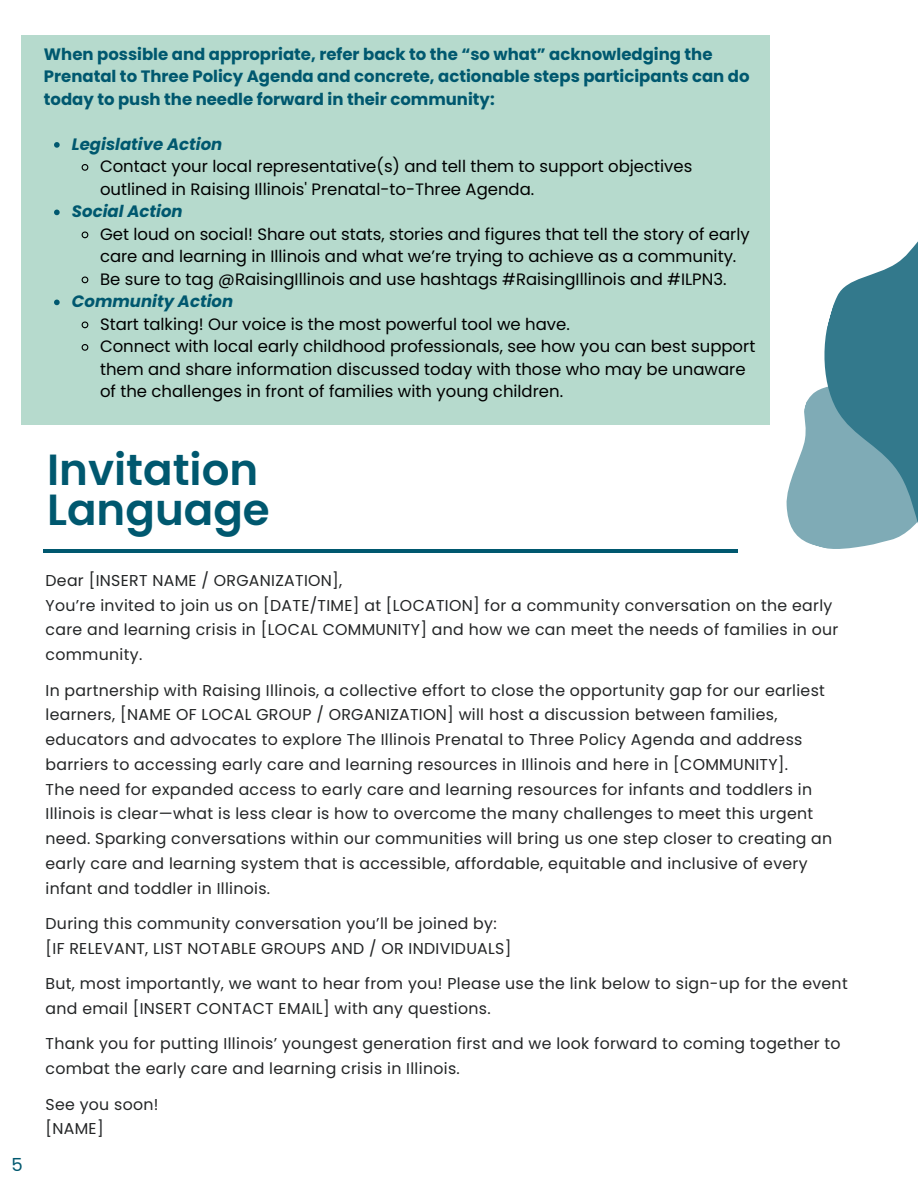
<style>
.page{position:relative;width:918px;height:1188px;background:#fff}
.page>*{position:absolute;margin:0;border:0;box-sizing:border-box;transform-origin:0 0}
.t1{font:600 43.65px/40.5px "Poppins";color:#00586f}
.t2{font:18px "Poppins";color:#00586f}
.t3{font:16.5px/22.5px "Poppins";color:#000}
.t4{font:700 16.5px/22.5px "Poppins";color:#00586f}
.t5{font:italic 700 16.5px "Poppins";color:#00586f}
.t6{font:15.75px/24.8px "Poppins";letter-spacing:.02em;color:#232526}
</style>
<div class="page">
<svg style="left:786px;top:241px;width:132px;height:308px"></svg>
<hr style="left:44px;top:549px;width:694px;height:4px;background:#00586f">
<div style="left:21px;top:35px;width:749px;height:390px;background:#b6dacd"></div>
<svg style="left:54px;top:142px;width:6px;height:6px"></svg>
<svg style="left:81px;top:164px;width:8px;height:7px"></svg>
<svg style="left:54px;top:210px;width:6px;height:5px"></svg>
<svg style="left:81px;top:231px;width:8px;height:8px"></svg>
<svg style="left:81px;top:276px;width:8px;height:8px"></svg>
<svg style="left:54px;top:300px;width:6px;height:5px"></svg>
<svg style="left:81px;top:321px;width:8px;height:8px"></svg>
<svg style="left:81px;top:344px;width:8px;height:7px"></svg>
<p class="t2" style="left:11px;top:1152px;width:13px">5</p>
<p class="t4" style="left:44px;top:43px;width:707px">When possible and appropriate, refer back to the “so what” acknowledging the<br>Prenatal to Three Policy Agenda and concrete, actionable steps participants can do today to push the needle forward in their community:</p>
<p class="t5" style="left:72px;top:133px;width:152px">Legislative Action</p>
<p class="t3" style="left:100px;top:155px;width:594px">Contact your local representative(s) and tell them to support objectives outlined in Raising Illinois' Prenatal-to-Three Agenda.</p>
<p class="t5" style="left:72px;top:200px;width:112px">Social Action</p>
<p class="t3" style="left:100px;top:223px;width:651px">Get loud on social! Share out stats, stories and figures that tell the story of early care and learning in Illinois and what we’re trying to achieve as a community.</p>
<p class="t3" style="left:100px;top:268px;width:628px">Be sure to tag @RaisingIllinois and use hashtags #RaisingIllinois and #ILPN3.</p>
<p class="t5" style="left:72px;top:290px;width:163px">Community Action</p>
<p class="t3" style="left:100px;top:313px;width:471px">Start talking! Our voice is the most powerful tool we have.</p>
<p class="t3" style="left:100px;top:335px;width:657px">Connect with local early childhood professionals, see how you can best support them and share information discussed today with those who may be unaware of the challenges in front of families with young children.</p>
<p class="t1" style="left:47px;top:449px;width:224px">Invitation<br>Language</p>
<p class="t6" style="left:46px;top:568px;width:298px">Dear [INSERT NAME / ORGANIZATION],</p>
<p class="t6" style="left:46px;top:593px;width:794px">You’re invited to join us on [DATE/TIME] at [LOCATION] for a community conversation on the early care and learning crisis in [LOCAL COMMUNITY] and how we can meet the needs of families in our community.</p>
<p class="t6" style="left:46px;top:678px;width:781px">In partnership with Raising Illinois, a collective effort to close the opportunity gap for our earliest learners, [NAME OF LOCAL GROUP / ORGANIZATION] will host a discussion between families, educators and advocates to explore The Illinois Prenatal to Three Policy Agenda and address barriers to accessing early care and learning resources in Illinois and here in [COMMUNITY].</p>
<p class="t6" style="left:46px;top:777px;width:788px">The need for expanded access to early care and learning resources for infants and toddlers in Illinois is clear—what is less clear is how to overcome the many challenges to meet this urgent need. Sparking conversations within our communities will bring us one step closer to creating an early care and learning system that is accessible, affordable, equitable and inclusive of every infant and toddler in Illinois.</p>
<p class="t6" style="left:46px;top:911px;width:453px">During this community conversation you’ll be joined by:</p>
<p class="t6" style="left:46px;top:936px;width:468px">[IF RELEVANT, LIST NOTABLE GROUPS AND / OR INDIVIDUALS]</p>
<p class="t6" style="left:46px;top:971px;width:804px">But, most importantly, we want to hear from you! Please use the link below to sign-up for the event and email [INSERT CONTACT EMAIL] with any questions.</p>
<p class="t6" style="left:46px;top:1032px;width:797px">Thank you for putting Illinois’ youngest generation first and we look forward to coming together to combat the early care and learning crisis in Illinois.</p>
<p class="t6" style="left:46px;top:1092px;width:115px">See you soon!</p>
<p class="t6" style="left:46px;top:1116px;width:60px">[NAME]</p>
</div>
